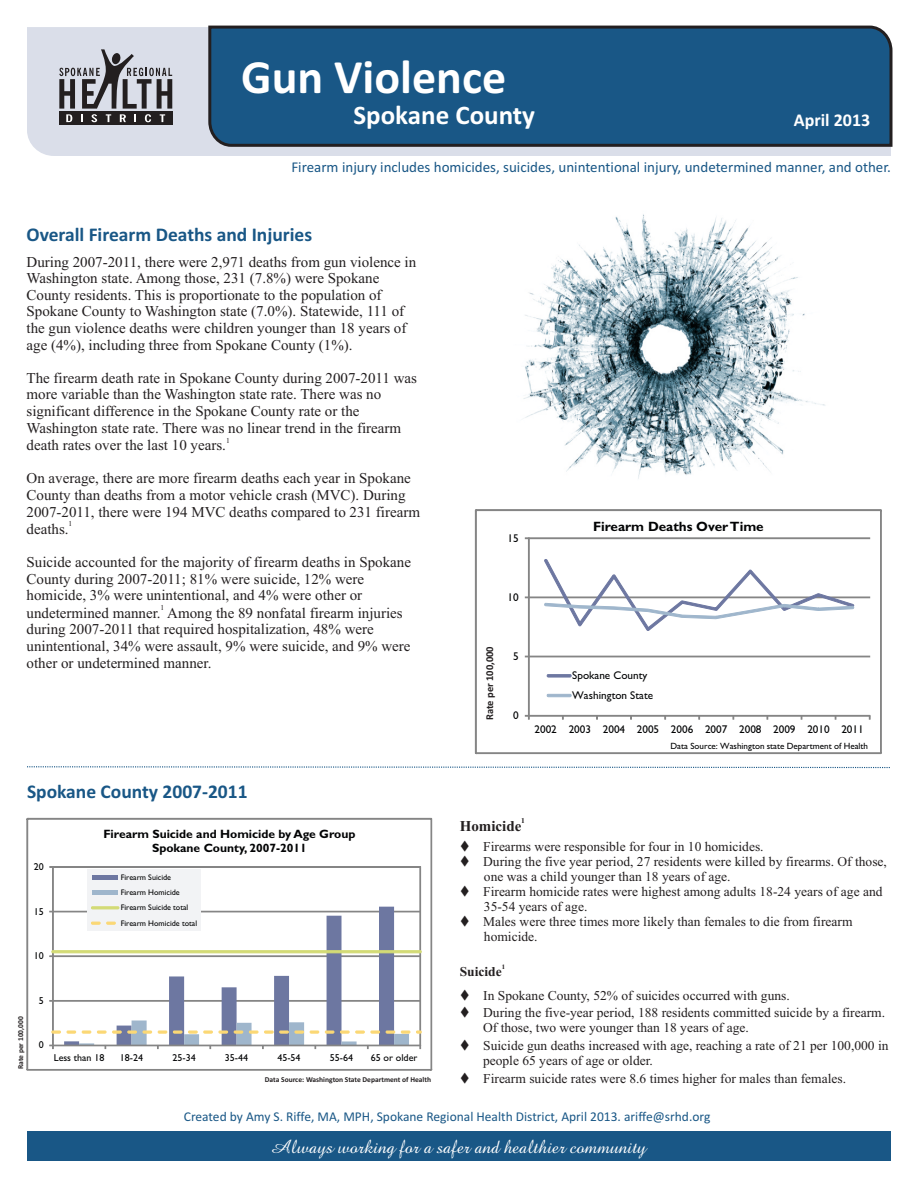
<style>
.page{position:relative;width:918px;height:1188px;background:#fff}
.page>*{position:absolute;margin:0;border:0;box-sizing:border-box;transform-origin:0 0}
.t1{font:700 48px "Calibri";color:#fff}
.t2{font:700 27px "Calibri";color:#fff}
.t3{font:700 19.5px "Calibri";color:#195786}
.t4{font:19.35px "Amazone BT";color:#fff}
.t5{font:700 18px "Calibri";color:#fff}
.t6{font:15px/16.6px "Times New Roman";color:#231f20}
.t7{font:15px "Calibri";color:#195786}
.t8{font:700 15px "Times New Roman";color:#231f20}
.t9{font:13.5px/15px "Times New Roman";color:#231f20}
.t10{font:13.5px "Calibri";color:#195786}
.t11{font:700 13.5px "Gill Sans";color:#020304}
.t12{font:700 13.5px "Times New Roman";color:#231f20}
.t13{font:700 12px/14px "Gill Sans";color:#020304;text-align:center}
.t14{font:11.25px/19.6px "Gill Sans";color:#020304}
.t15{font:700 10.5px "Calibri";color:#231f20}
.t16{font:10.05px "Gill Sans";color:#020304}
.t17{font:9px "Gill Sans";color:#020304}
.t18{font:8.1px/15.3px "Gill Sans";color:#020304}
.t19{font:700 7.5px "Calibri";color:#231f20}
.t20{font:7.5px "Times New Roman";color:#231f20}
.t21{font:700 7.5px "Times New Roman";color:#231f20}
.t22{font:700 6.75px "Times New Roman";color:#231f20}
</style>
<div class="page">
<div style="left:27px;top:27px;width:864px;height:129px;background:#dadee9"></div>
<svg style="left:207px;top:25px;width:686px;height:123px;background:#1e5783"></svg>
<div style="left:59px;top:112px;width:114px;height:13px;background:#231f20"></div>
<svg style="left:59px;top:49px;width:113px;height:73px;background:#909097"></svg>
<div style="left:27px;top:1131px;width:864px;height:30px;background:#195786"></div>
<svg style="left:27px;top:766px;width:863px;height:3px"></svg>
<img style="left:523px;top:214px;width:302px;height:265px">
<svg style="left:475px;top:509px;width:407px;height:245px"></svg>
<svg style="left:26px;top:818px;width:406px;height:253px"></svg>
<h1 class="t1" style="left:241px;top:57px;width:267px">Gun Violence</h1>
<h2 class="t2" style="left:353px;top:104px;width:183px">Spokane County</h2>
<p class="t5" style="left:794px;top:113px;width:78px">April 2013</p>
<p class="t7" style="left:291px;top:160px;width:601px">Firearm injury includes homicides, suicides, unintentional injury, undetermined manner, and other.</p>
<h3 class="t3" style="left:27px;top:227px;width:287px">Overall Firearm Deaths and Injuries</h3>
<p class="t6" style="left:27px;top:255px;width:391px">During 2007-2011, there were 2,971 deaths from gun violence in Washington state. Among those, 231 (7.8%) were Spokane County residents. This is proportionate to the population of Spokane County to Washington state (7.0%). Statewide, 111 of the gun violence deaths were children younger than 18 years of age (4%), including three from Spokane County (1%).</p>
<p class="t6" style="left:27px;top:371px;width:392px">The firearm death rate in Spokane County during 2007-2011 was more variable than the Washington state rate. There was no significant difference in the Spokane County rate or the Washington state rate. There was no linear trend in the firearm</p>
<p class="t20" style="left:226px;top:437px;width:5px">1</p>
<p class="t6" style="left:27px;top:438px;width:201px">death rates over the last 10 years.</p>
<p class="t6" style="left:27px;top:471px;width:395px">On average, there are more firearm deaths each year in Spokane<br>County than deaths from a motor vehicle crash (MVC). During<br>2007-2011, there were 194 MVC deaths compared to 231 firearm</p>
<p class="t20" style="left:69px;top:521px;width:5px">1</p>
<p class="t6" style="left:27px;top:522px;width:44px">deaths.</p>
<p class="t6" style="left:27px;top:555px;width:386px">Suicide accounted for the majority of firearm deaths in Spokane<br>County during 2007-2011; 81% were suicide, 12% were homicide, 3% were unintentional, and 4% were other or</p>
<p class="t20" style="left:161px;top:605px;width:5px">1</p>
<p class="t6" style="left:27px;top:606px;width:386px">undetermined manner. Among the 89 nonfatal firearm injuries during 2007-2011 that required hospitalization, 48% were unintentional, 34% were assault, 9% were suicide, and 9% were other or undetermined manner.</p>
<h3 class="t3" style="left:27px;top:784px;width:222px">Spokane County 2007-2011</h3>
<p class="t16" style="left:34px;top:863px;width:12px">20</p>
<p class="t16" style="left:34px;top:908px;width:12px">15</p>
<p class="t16" style="left:34px;top:952px;width:12px">10</p>
<p class="t13" style="left:103px;top:828px;width:254px">Firearm Suicide and Homicide by Age Group<br>Spokane County, 2007-2011</p>
<p class="t18" style="left:121px;top:870px;width:78px">Firearm Suicide<br>Firearm Homicide<br>Firearm Suicide total<br>Firearm Homicide total</p>
<p class="t19" style="left:17px;top:1069px;width:54px;rotate:-90deg">Rate per 100,000</p>
<p class="t16" style="left:39px;top:997px;width:7px">5</p>
<p class="t16" style="left:39px;top:1042px;width:7px">0</p>
<p class="t16" style="left:54px;top:1054px;width:52px">Less than 18</p>
<p class="t16" style="left:120px;top:1054px;width:25px">18-24</p>
<p class="t16" style="left:172px;top:1054px;width:25px">25-34</p>
<p class="t16" style="left:225px;top:1054px;width:25px">35-44</p>
<p class="t16" style="left:277px;top:1054px;width:25px">45-54</p>
<p class="t16" style="left:330px;top:1054px;width:25px">55-64</p>
<p class="t16" style="left:371px;top:1054px;width:48px">65 or older</p>
<p class="t19" style="left:265px;top:1076px;width:168px">Data Source: Washington State Department of Health</p>
<p class="t14" style="left:508px;top:529px;width:13px">15</p>
<p class="t11" style="left:593px;top:522px;width:172px">Firearm Deaths Over Time</p>
<p class="t14" style="left:508px;top:588px;width:13px">10</p>
<p class="t15" style="left:485px;top:720px;width:75px;rotate:-90deg">Rate per 100,000</p>
<p class="t14" style="left:513px;top:648px;width:7px">5</p>
<p class="t14" style="left:513px;top:707px;width:7px">0</p>
<p class="t14" style="left:572px;top:667px;width:82px">Spokane County<br>Washington State</p>
<p class="t14" style="left:535px;top:721px;width:331px">2002 2003 2004 2005 2006 2007 2008 2009 2010 2011</p>
<p class="t17" style="left:670px;top:743px;width:199px">Data Source: Washington state Department of Health</p>
<p class="t21" style="left:521px;top:818px;width:5px">1</p>
<p class="t8" style="left:460px;top:821px;width:63px">Homicide</p>
<p class="t9" style="left:460px;top:840px;width:306px">▼ Firearms were responsible for four in 10 homicides.</p>
<p class="t9" style="left:484px;top:855px;width:405px;text-indent:-24px">▼ During the five year period, 27 residents were killed by firearms. Of those, one was a child younger than 18 years of age.</p>
<p class="t9" style="left:484px;top:885px;width:400px;text-indent:-24px">▼ Firearm homicide rates were highest among adults 18-24 years of age and<br>35-54 years of age.</p>
<p class="t9" style="left:484px;top:915px;width:370px;text-indent:-24px">▼ Males were three times more likely than females to die from firearm homicide.</p>
<p class="t22" style="left:502px;top:965px;width:5px">1</p>
<p class="t12" style="left:460px;top:967px;width:44px">Suicide</p>
<p class="t9" style="left:460px;top:989px;width:332px">▼ In Spokane County, 52% of suicides occurred with guns.</p>
<p class="t9" style="left:483px;top:1007px;width:404px;text-indent:-23px">▼ During the five-year period, 188 residents committed suicide by a firearm.<br>Of those, two were younger than 18 years of age.</p>
<p class="t9" style="left:483px;top:1039px;width:407px;text-indent:-23px">▼ Suicide gun deaths increased with age, reaching a rate of 21 per 100,000 in people 65 years of age or older.</p>
<p class="t9" style="left:460px;top:1072px;width:388px">▼ Firearm suicide rates were 8.6 times higher for males than females.</p>
<p class="t10" style="left:184px;top:1111px;width:528px">Created by Amy S. Riffe, MA, MPH, Spokane Regional Health District, April 2013. ariffe@srhd.org</p>
<p class="t4" style="left:270px;top:1138px;width:378px">Always working for a safer and healthier community</p>
</div>
